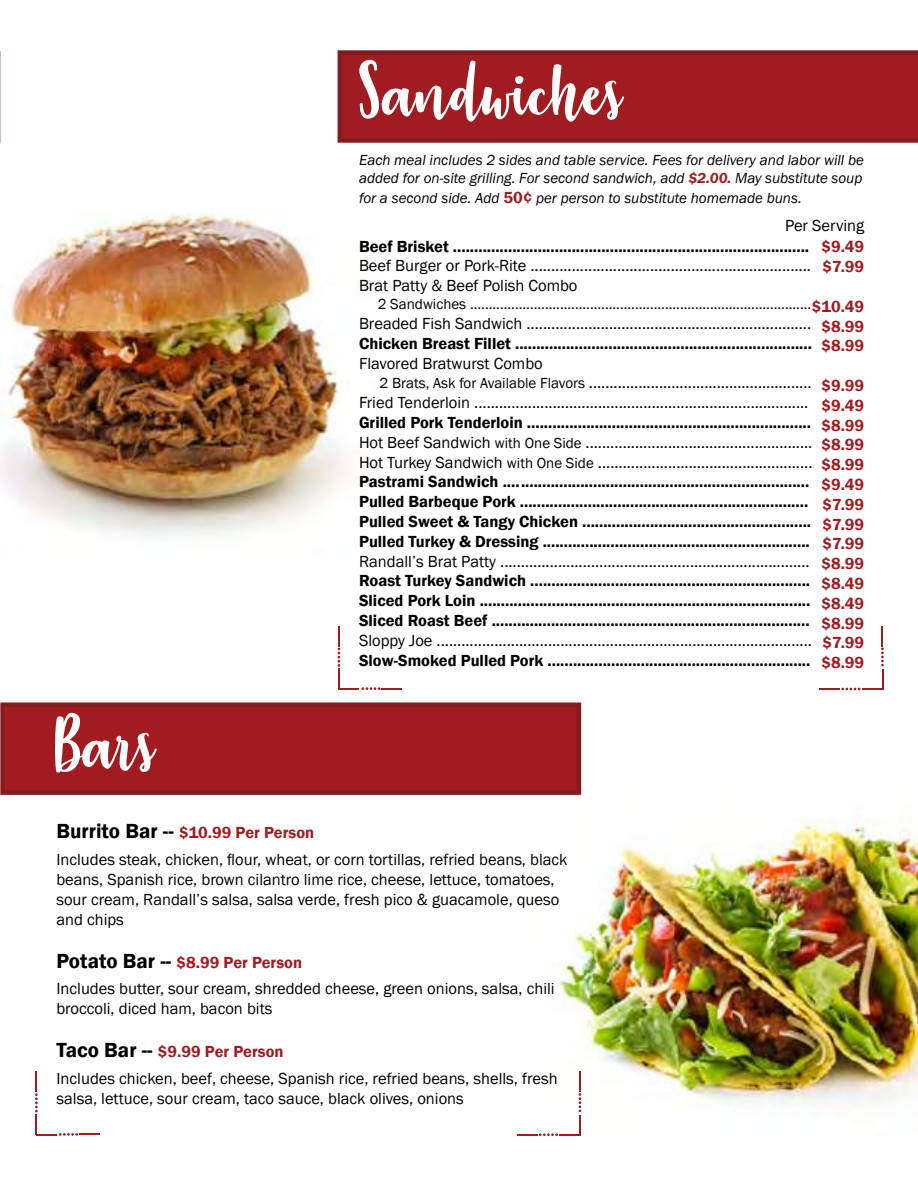
<style>
.page{position:relative;width:918px;height:1188px;background:#fff}
.page>*{position:absolute;margin:0;border:0;box-sizing:border-box;transform-origin:0 0}
.t1{font:90px "Strawberry Blossom";color:#fff}
.t2{font:600 16.5px/19.8px "Franklin Gothic";color:#000}
.t3{font:16.5px/19.8px "Franklin Gothic";color:#000}
.t4{font:600 16.5px/19.8px "Franklin Gothic";color:#a11c20}
.t5{font:italic 15px/18px "Franklin Gothic";color:#000}
.t6{font:15px "Franklin Gothic";color:#000}
.s1{font-weight:600;color:#a11c20}
.s2{font-weight:600;font-style:normal;font-size:16.5px;color:#a11c20}
.s3{font-size:15px}
.s4{font-weight:400}
.s5{font-weight:400;font-size:15px}
.s6{font-weight:600;font-size:21px}
</style>
<div class="page">
<svg style="left:0;top:51px;width:1px;height:92px"></svg>
<img style="left:0;top:213px;width:348px;height:323px">
<svg style="left:338px;top:50px;width:580px;height:93px"></svg>
<img style="left:551px;top:819px;width:367px;height:293px">
<div style="left:3px;top:705px;width:576px;height:88px;background:#a11c20"></div>
<div style="left:0;top:702px;width:581px;height:93px;border:4px solid #831c20"></div>
<svg style="left:35px;top:1072px;width:65px;height:64px"></svg>
<hr style="left:579px;top:1071px;width:2px;height:21px;background:#a11c20">
<svg style="left:517px;top:1093px;width:64px;height:43px"></svg>
<hr style="left:338px;top:626px;width:2px;height:21px;background:#a11c20">
<svg style="left:338px;top:648px;width:2px;height:19px"></svg>
<svg style="left:361px;top:687px;width:41px;height:3px"></svg>
<hr style="left:338px;top:668px;width:2px;height:21px;background:#a11c20">
<hr style="left:338px;top:688px;width:21px;height:2px;background:#a11c20">
<hr style="left:820px;top:688px;width:20px;height:2px;background:#a11c20">
<svg style="left:841px;top:688px;width:19px;height:2px"></svg>
<svg style="left:881px;top:626px;width:3px;height:40px"></svg>
<hr style="left:862px;top:688px;width:20px;height:2px;background:#a11c20">
<hr style="left:882px;top:669px;width:2px;height:21px;background:#a11c20">
<h1 class="t1" style="left:359px;top:47px;width:265px">Sandwiches</h1>
<p class="t5" style="left:359px;top:151px;width:507px">Each meal includes 2 sides and table service. Fees for delivery and labor will be added for on-site grilling. For second sandwich, add <span class="s1">$2.00.</span> May substitute soup</p>
<p class="t5" style="left:359px;top:189px;width:444px">for a second side. Add <span class="s2">50¢</span> per person to substitute homemade buns.</p>
<p class="t3" style="left:785px;top:216px;width:81px">Per Serving</p>
<h1 class="t1" style="left:55px;top:700px;width:101px">Bars</h1>
<p class="t2" style="left:359px;top:236px;width:452px">Beef Brisket ....................................................................................</p>
<p class="t3" style="left:359px;top:256px;width:453px">Beef Burger or Pork-Rite ....................................................................<br>Brat Patty &amp; Beef Polish Combo</p>
<p class="t6" style="left:378px;top:295px;width:435px">2 Sandwiches ...........................................................................................</p>
<p class="t3" style="left:359px;top:314px;width:454px">Breaded Fish Sandwich .....................................................................</p>
<p class="t2" style="left:359px;top:334px;width:454px">Chicken Breast Fillet ......................................................................</p>
<p class="t3" style="left:359px;top:354px;width:185px">Flavored Bratwurst Combo</p>
<p class="t3" style="left:380px;top:373px;width:434px"><span class="s3">2 Brats, Ask for Available Flavors</span> ......................................................</p>
<p class="t3" style="left:359px;top:393px;width:451px">Fried Tenderloin .................................................................................</p>
<p class="t2" style="left:359px;top:413px;width:455px">Grilled Pork Tenderloin ...................................................................<br><span class="s4">Hot Beef Sandwich</span> <span class="s5">with One Side</span> <span class="s4">.......................................................<br>Hot Turkey Sandwich</span> <span class="s5">with One Side</span> <span class="s4">....................................................<br></span>Pastrami Sandwich ........................................................................<br>Pulled Barbeque Pork ....................................................................<br>Pulled Sweet &amp; Tangy Chicken ......................................................<br>Pulled Turkey &amp; Dressing ...............................................................</p>
<p class="t3" style="left:359px;top:552px;width:452px">Randall’s Brat Patty ...........................................................................</p>
<p class="t2" style="left:359px;top:571px;width:453px;text-align:justify">Roast Turkey Sandwich ..................................................................<br>Sliced Pork Loin ..............................................................................<br>Sliced Roast Beef ...........................................................................</p>
<p class="t3" style="left:359px;top:631px;width:454px">Sloppy Joe ...........................................................................................</p>
<p class="t2" style="left:359px;top:650px;width:453px">Slow-Smoked Pulled Pork ..............................................................</p>
<p class="t4" style="left:821px;top:237px;width:44px">$9.49 $7.99</p>
<p class="t4" style="left:812px;top:297px;width:54px;text-align:center">$10.49 $8.99 $8.99</p>
<p class="t4" style="left:821px;top:376px;width:44px;text-align:justify">$9.99 $9.49 $8.99 $8.99 $8.99 $9.49 $7.99 $7.99 $7.99 $8.99 $8.49 $8.49 $8.99 $7.99 $8.99</p>
<p class="t3" style="left:56px;top:820px;width:513px;line-height:26.8px"><span class="s6">Burrito Bar --</span> <span class="s1">$10.99 Per Person<br></span>Includes steak, chicken, flour, wheat, or corn tortillas, refried beans, black</p>
<p class="t3" style="left:56px;top:870px;width:504px">beans, Spanish rice, brown cilantro lime rice, cheese, lettuce, tomatoes, sour cream, Randall’s salsa, salsa verde, fresh pico &amp; guacamole, queso and chips</p>
<p class="t3" style="left:56px;top:949px;width:500px;line-height:26.8px"><span class="s6">Potato Bar --</span> <span class="s1">$8.99 Per Person<br></span>Includes butter, sour cream, shredded cheese, green onions, salsa, chili</p>
<p class="t3" style="left:56px;top:999px;width:217px">broccoli, diced ham, bacon bits</p>
<p class="t3" style="left:57px;top:1039px;width:503px;line-height:26.8px"><span class="s6">Taco Bar --</span> <span class="s1">$9.99 Per Person<br></span>Includes chicken, beef, cheese, Spanish rice, refried beans, shells, fresh</p>
<p class="t3" style="left:57px;top:1089px;width:409px">salsa, lettuce, sour cream, taco sauce, black olives, onions</p>
</div>
